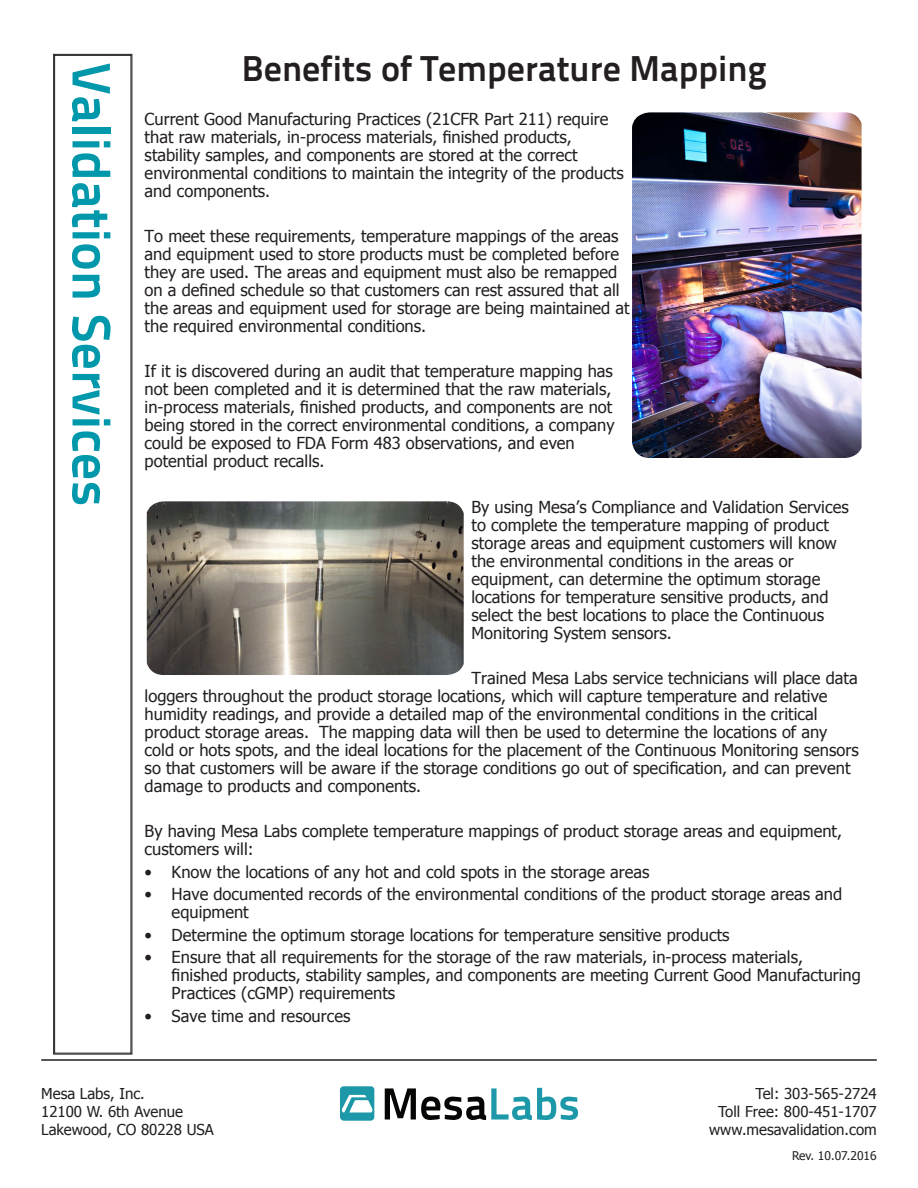
<style>
.page{position:relative;width:918px;height:1188px;background:#fff}
.page>*{position:absolute;margin:0;border:0;box-sizing:border-box;transform-origin:0 0}
.t1{font:700 54px "Titillium Text 22 L";color:#0098aa}
.t2{font:700 36px "Titillium Text 22 L";color:#231f20}
.t3{font:16.5px/18px "Tahoma";color:#231f20}
.t4{font:15px "Tahoma";color:#231f20}
.t5{font:12px "Tahoma";color:#231f20}
</style>
<div class="page">
<hr style="left:41px;top:1059px;width:836px;height:2px;background:#231f20">
<div style="left:340px;top:1086px;width:34px;height:35px;background:#1d98a9;border-radius:4px"></div>
<svg style="left:342px;top:1095px;width:31px;height:18px"></svg>
<svg style="left:385px;top:1088px;width:193px;height:32px"></svg>
<svg style="left:53px;top:54px;width:80px;height:1001px"></svg>
<img style="left:632px;top:112px;width:230px;height:346px">
<img style="left:147px;top:501px;width:317px;height:174px">
<p class="t1" style="left:133px;top:62px;width:446px;rotate:90deg">Validation Services</p>
<p class="t2" style="left:242px;top:41px;width:526px">Benefits of Temperature Mapping</p>
<p class="t3" style="left:145px;top:109px;width:481px">Current Good Manufacturing Practices (21CFR Part 211) require that raw materials, in-process materials, finished products, stability samples, and components are stored at the correct environmental conditions to maintain the integrity of the products and components.</p>
<p class="t3" style="left:145px;top:226px;width:487px">To meet these requirements, temperature mappings of the areas and equipment used to store products must be completed before they are used. The areas and equipment must also be remapped on a defined schedule so that customers can rest assured that all the areas and equipment used for storage are being maintained at the required environmental conditions.</p>
<p class="t3" style="left:145px;top:362px;width:471px">If it is discovered during an audit that temperature mapping has not been completed and it is determined that the raw materials, in-process materials, finished products, and components are not being stored in the correct environmental conditions, a company could be exposed to FDA Form 483 observations, and even potential product recalls.</p>
<p class="t3" style="left:472px;top:497px;width:379px">By using Mesa’s Compliance and Validation Services to complete the temperature mapping of product storage areas and equipment customers will know the environmental conditions in the areas or equipment, can determine the optimum storage locations for temperature sensitive products, and select the best locations to place the Continuous Monitoring System sensors.</p>
<p class="t3" style="left:145px;top:668px;width:716px;text-indent:327px">Trained Mesa Labs service technicians will place data loggers throughout the product storage locations, which will capture temperature and relative humidity readings, and provide a detailed map of the environmental conditions in the critical product storage areas. The mapping data will then be used to determine the locations of any cold or hots spots, and the ideal locations for the placement of the Continuous Monitoring sensors so that customers will be aware if the storage conditions go out of specification, and can prevent damage to products and components.</p>
<p class="t3" style="left:145px;top:821px;width:699px">By having Mesa Labs complete temperature mappings of product storage areas and equipment, customers will:</p>
<p class="t3" style="left:145px;top:862px;width:506px">• Know the locations of any hot and cold spots in the storage areas</p>
<p class="t3" style="left:172px;top:884px;width:672px;text-indent:-27px">• Have documented records of the environmental conditions of the product storage areas and equipment</p>
<p class="t3" style="left:145px;top:925px;width:586px">• Determine the optimum storage locations for temperature sensitive products</p>
<p class="t3" style="left:172px;top:948px;width:691px;text-indent:-27px">• Ensure that all requirements for the storage of the raw materials, in-process materials, finished products, stability samples, and components are meeting Current Good Manufacturing<br>Practices (cGMP) requirements</p>
<p class="t3" style="left:145px;top:1006px;width:207px">• Save time and resources</p>
<p class="t4" style="left:41px;top:1083px;width:105px">Mesa Labs, Inc.</p>
<p class="t4" style="left:41px;top:1101px;width:143px">12100 W. 6th Avenue</p>
<p class="t4" style="left:41px;top:1119px;width:174px">Lakewood, CO 80228 USA</p>
<p class="t4" style="left:755px;top:1083px;width:123px">Tel: 303-565-2724</p>
<p class="t4" style="left:718px;top:1101px;width:160px">Toll Free: 800-451-1707</p>
<p class="t4" style="left:709px;top:1119px;width:169px">www.mesavalidation.com</p>
<p class="t5" style="left:792px;top:1148px;width:86px">Rev. 10.07.2016</p>
</div>
